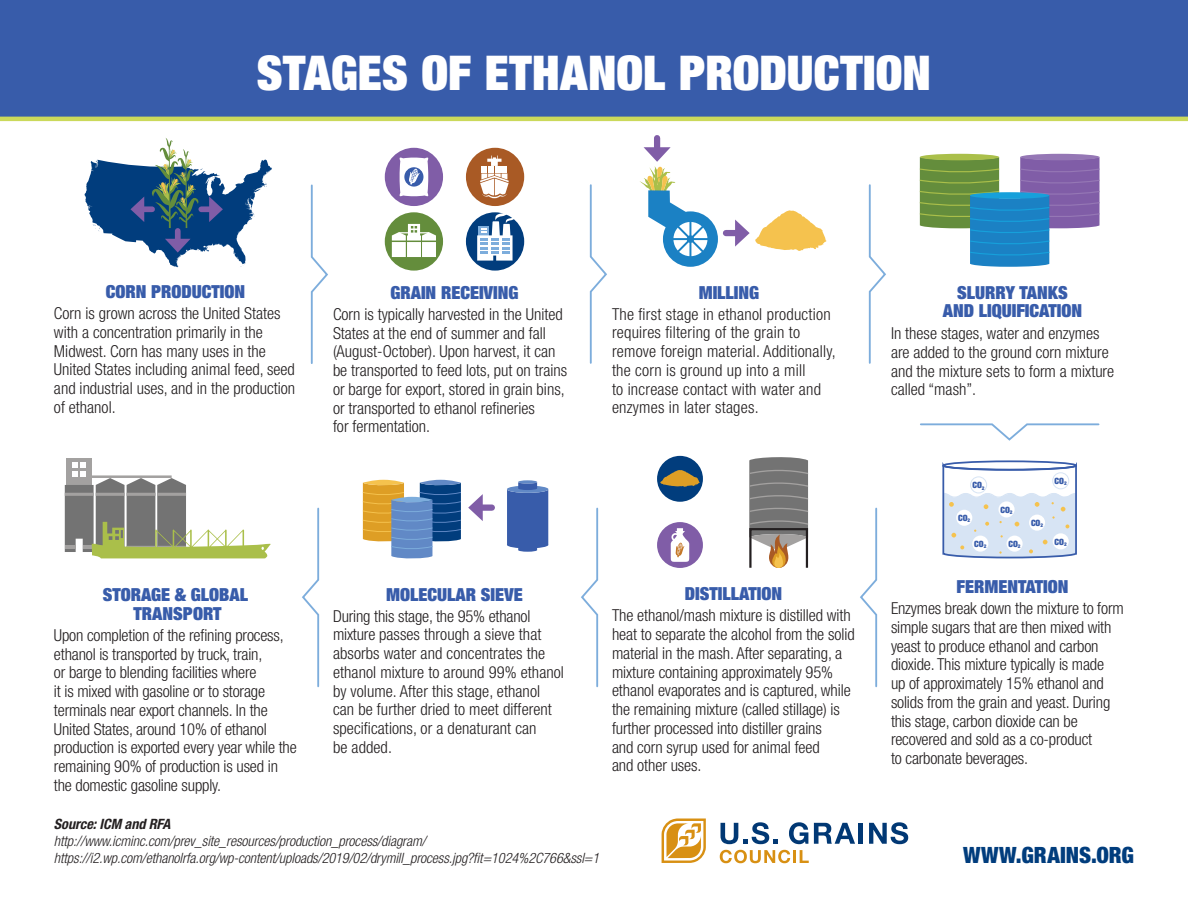
<style>
.page{position:relative;width:1188px;height:918px;background:#fff}
.page>*{position:absolute;margin:0;border:0;box-sizing:border-box;transform-origin:0 0}
.t1{font:900 condensed 48px "Helvetica Neue LT Std";color:#fff}
.Subhead{font:900 condensed 22.5px "Helvetica Neue LT Std";color:#013d7d}
.subhead{font:900 condensed 18px/18.8px "Helvetica Neue LT Std";color:#385caa;text-align:center}
.body_text{font:300 condensed 16.5px/18.8px "Helvetica Neue LT Std";letter-spacing:-.005em;color:#231f20}
.body_text-2{font:300 condensed 16.5px/18.8px "Helvetica Neue LT Std";letter-spacing:.015em;color:#231f20}
.body_text-3{font:italic 300 condensed 14.25px "Helvetica Neue LT Std";letter-spacing:-.005em;color:#231f20}
.body_text-4{font:italic 700 condensed 14.25px "Helvetica Neue LT Std";letter-spacing:-.005em;color:#231f20}
.subhead-2{font:900 condensed 8.7px "Helvetica Neue LT Std";color:#385caa}
</style>
<div class="page">
<div style="left:0;top:0;width:1188px;height:121px;background:#385caa"></div>
<svg style="left:85px;top:138px;width:187px;height:130px"></svg>
<svg style="left:310px;top:184px;width:18px;height:180px"></svg>
<div style="left:466px;top:148px;width:58px;height:58px;background:#a95a25;border-radius:50%"></div>
<svg style="left:480px;top:156px;width:29px;height:42px"></svg>
<div style="left:385px;top:148px;width:58px;height:58px;background:#805da7;border-radius:50%"></div>
<svg style="left:399px;top:157px;width:30px;height:40px"></svg>
<div style="left:385px;top:212px;width:58px;height:59px;background:#648d3c;border-radius:50%"></div>
<svg style="left:392px;top:224px;width:44px;height:33px"></svg>
<div style="left:466px;top:212px;width:58px;height:59px;background:#013d7d;border-radius:50%"></div>
<svg style="left:477px;top:212px;width:39px;height:49px"></svg>
<div style="left:654px;top:138px;width:6px;height:15px;background:#805da7"></div>
<svg style="left:640px;top:147px;width:78px;height:120px"></svg>
<div style="left:726px;top:230px;width:15px;height:6px;background:#805da7"></div>
<svg style="left:735px;top:210px;width:92px;height:41px"></svg>
<div style="left:1020px;top:154px;width:80px;height:6px;background:#9577b5;border-radius:50%"></div>
<div style="left:920px;top:154px;width:79px;height:6px;background:#aabf4a;border-radius:50%"></div>
<svg style="left:920px;top:157px;width:180px;height:110px"></svg>
<div style="left:942px;top:460px;width:135px;height:11px;border:2px solid #385caa;border-radius:50%"></div>
<svg style="left:942px;top:464px;width:135px;height:95px"></svg>
<div style="left:657px;top:456px;width:46px;height:46px;background:#013d7d;border-radius:50%"></div>
<svg style="left:660px;top:470px;width:40px;height:17px"></svg>
<div style="left:657px;top:522px;width:46px;height:46px;background:#805da7;border-radius:50%"></div>
<svg style="left:671px;top:528px;width:18px;height:34px"></svg>
<svg style="left:749px;top:457px;width:59px;height:111px;background:#918c87"></svg>
<svg style="left:363px;top:480px;width:98px;height:79px"></svg>
<svg style="left:518px;top:480px;width:19px;height:4px"></svg>
<svg style="left:507px;top:482px;width:41px;height:70px;background:#4b6cb2"></svg>
<div style="left:477px;top:505px;width:15px;height:6px;background:#805da7"></div>
<svg style="left:468px;top:494px;width:15px;height:27px"></svg>
<svg style="left:589px;top:184px;width:18px;height:180px"></svg>
<svg style="left:868px;top:184px;width:18px;height:180px"></svg>
<svg style="left:920px;top:423px;width:180px;height:18px"></svg>
<svg style="left:860px;top:507px;width:18px;height:181px"></svg>
<svg style="left:581px;top:507px;width:18px;height:181px"></svg>
<svg style="left:302px;top:507px;width:18px;height:181px"></svg>
<div style="left:67px;top:458px;width:25px;height:28px;background:#a3a1a0"></div>
<svg style="left:65px;top:463px;width:206px;height:95px"></svg>
<svg style="left:662px;top:818px;width:44px;height:45px"></svg>
<svg style="left:721px;top:822px;width:57px;height:22px"></svg>
<svg style="left:789px;top:822px;width:19px;height:22px"></svg>
<svg style="left:814px;top:823px;width:41px;height:21px"></svg>
<hr style="left:859px;top:823px;width:4px;height:21px;background:#013874">
<svg style="left:869px;top:822px;width:39px;height:22px"></svg>
<svg style="left:720px;top:850px;width:89px;height:13px"></svg>
<p class="t1" style="left:257px;top:42px;width:676px">STAGES OF ETHANOL PRODUCTION</p>
<p class="subhead" style="left:106px;top:282px;width:141px">CORN PRODUCTION</p>
<p class="body_text" style="left:54px;top:304px;width:243px">Corn is grown across the United States with a concentration primarily in the Midwest. Corn has many uses in the United States including animal feed, seed and industrial uses, and in the production of ethanol.</p>
<p class="subhead" style="left:390px;top:282px;width:130px">GRAIN RECEIVING</p>
<p class="body_text" style="left:333px;top:305px;width:236px">Corn is typically harvested in the United States at the end of summer and fall (August-October). Upon harvest, it can be transported to feed lots, put on trains or barge for export, stored in grain bins, or transported to ethanol refineries<br>for fermentation.</p>
<p class="subhead" style="left:699px;top:282px;width:62px">MILLING</p>
<p class="body_text-2" style="left:612px;top:304px;width:225px">The first stage in ethanol production requires filtering of the grain to remove foreign material. Additionally, the corn is ground up into a mill<br>to increase contact with water and enzymes in later stages.</p>
<p class="subhead" style="left:103px;top:585px;width:147px">STORAGE &amp; GLOBAL<br>TRANSPORT</p>
<p class="body_text" style="left:54px;top:626px;width:244px">Upon completion of the refining process, ethanol is transported by truck, train,<br>or barge to blending facilities where<br>it is mixed with gasoline or to storage terminals near export channels. In the United States, around 10% of ethanol production is exported every year while the remaining 90% of production is used in the domestic gasoline supply.</p>
<p class="subhead" style="left:386px;top:585px;width:138px">MOLECULAR SIEVE</p>
<p class="body_text" style="left:333px;top:606px;width:233px">During this stage, the 95% ethanol mixture passes through a sieve that absorbs water and concentrates the ethanol mixture to around 99% ethanol by volume. After this stage, ethanol can be further dried to meet different specifications, or a denaturant can<br>be added.</p>
<p class="body_text-4" style="left:54px;top:815px;width:118px">Source: ICM and RFA</p>
<p class="body_text-3" style="left:54px;top:833px;width:373px">http://www.icminc.com/prev_site_resources/production_process/diagram/</p>
<p class="body_text-3" style="left:54px;top:850px;width:547px">https://i2.wp.com/ethanolrfa.org/wp-content/uploads/2019/02/drymill_process.jpg?fit=1024%2C766&amp;ssl=1</p>
<p class="subhead" style="left:685px;top:584px;width:99px">DISTILLATION</p>
<p class="body_text" style="left:612px;top:606px;width:244px">The ethanol/mash mixture is distilled with heat to separate the alcohol from the solid material in the mash. After separating, a mixture containing approximately 95% ethanol evaporates and is captured, while the remaining mixture (called stillage) is further processed into distiller grains<br>and corn syrup used for animal feed<br>and other uses.</p>
<p class="subhead" style="left:943px;top:282px;width:141px">SLURRY TANKS<br>AND LIQUIFICATION</p>
<p class="body_text" style="left:891px;top:324px;width:225px">In these stages, water and enzymes are added to the ground corn mixture and the mixture sets to form a mixture called “mash”.</p>
<p class="subhead-2" style="left:973px;top:479px;width:14px">CO<sub>2</sub></p>
<p class="subhead-2" style="left:1055px;top:475px;width:14px">CO<sub>2</sub></p>
<p class="subhead-2" style="left:958px;top:512px;width:14px">CO<sub>2</sub></p>
<p class="subhead-2" style="left:1000px;top:504px;width:14px">CO<sub>2</sub></p>
<p class="subhead-2" style="left:1031px;top:517px;width:14px">CO<sub>2</sub></p>
<p class="subhead-2" style="left:974px;top:538px;width:14px">CO<sub>2</sub></p>
<p class="subhead-2" style="left:1009px;top:538px;width:14px">CO<sub>2</sub></p>
<p class="subhead-2" style="left:1055px;top:536px;width:14px">CO<sub>2</sub></p>
<p class="subhead" style="left:956px;top:577px;width:114px">FERMENTATION</p>
<p class="body_text" style="left:891px;top:599px;width:234px">Enzymes break down the mixture to form simple sugars that are then mixed with yeast to produce ethanol and carbon dioxide. This mixture typically is made<br>up of approximately 15% ethanol and solids from the grain and yeast. During this stage, carbon dioxide can be recovered and sold as a co-product<br>to carbonate beverages.</p>
<p class="Subhead" style="left:963px;top:841px;width:172px">WWW.GRAINS.ORG</p>
</div>
